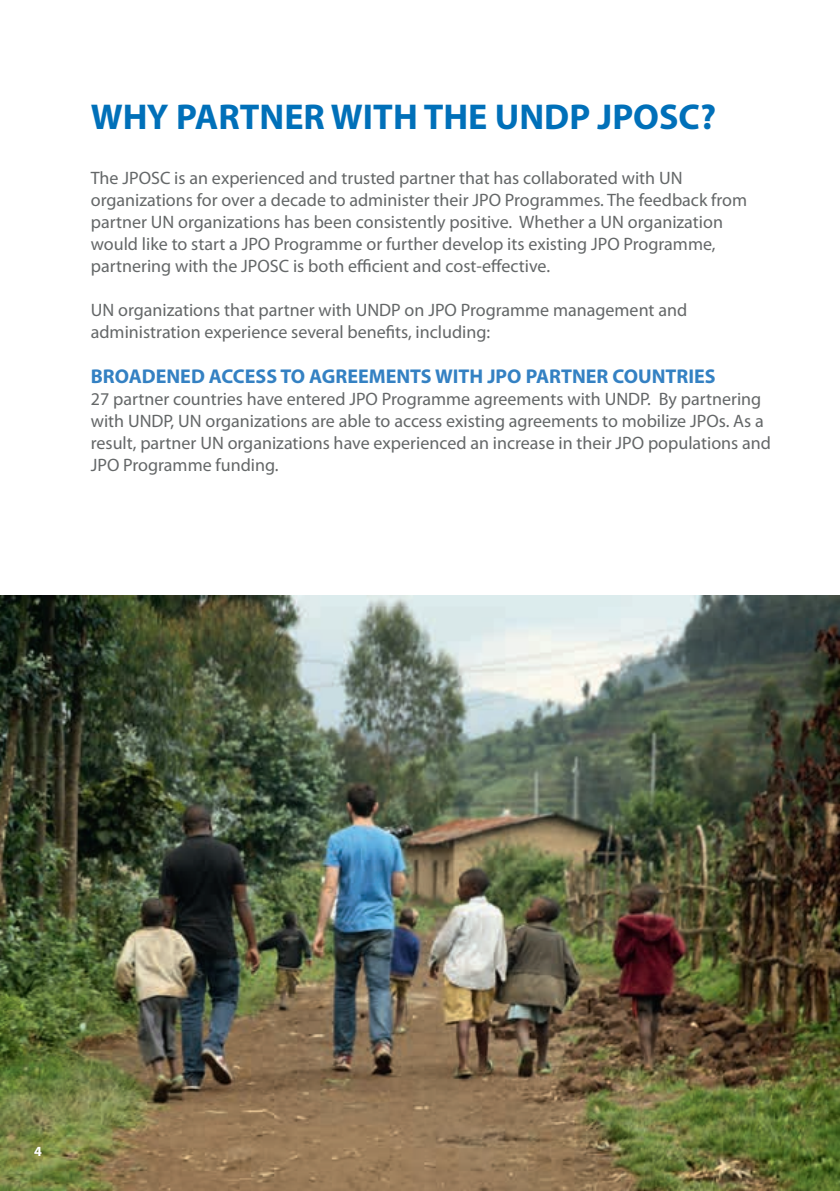
<style>
.page{position:relative;width:840px;height:1191px;background:#fff}
.page>*{position:absolute;margin:0;border:0;box-sizing:border-box;transform-origin:0 0}
.t1{font:700 36px "Myriad Pro";color:#0070b9}
.t2{font:700 20px "Myriad Pro";color:#3481c3}
.t3{font:18px/22px "Myriad Pro";color:#646768}
.t4{font:700 14px "Myriad Pro";color:#fff}
</style>
<div class="page">
<img style="left:0;top:595px;width:839px;height:596px">
<hr style="left:839px;top:0;width:1px;height:274px;background:#f37943">
<h1 class="t1" style="left:91px;top:97px;width:626px">WHY PARTNER WITH THE UNDP JPOSC?</h1>
<p class="t3" style="left:91px;top:168px;width:657px">The JPOSC is an experienced and trusted partner that has collaborated with UN organizations for over a decade to administer their JPO Programmes. The feedback from partner UN organizations has been consistently positive. Whether a UN organization would like to start a JPO Programme or further develop its existing JPO Programme, partnering with the JPOSC is both efficient and cost-effective.</p>
<p class="t3" style="left:91px;top:300px;width:597px">UN organizations that partner with UNDP on JPO Programme management and administration experience several benefits, including:</p>
<p class="t2" style="left:91px;top:364px;width:626px">BROADENED ACCESS TO AGREEMENTS WITH JPO PARTNER COUNTRIES</p>
<p class="t3" style="left:91px;top:388px;width:681px">27 partner countries have entered JPO Programme agreements with UNDP. By partnering with UNDP, UN organizations are able to access existing agreements to mobilize JPOs. As a result, partner UN organizations have experienced an increase in their JPO populations and JPO Programme funding.</p>
<p class="t4" style="left:34px;top:1143px;width:9px">4</p>
</div>
